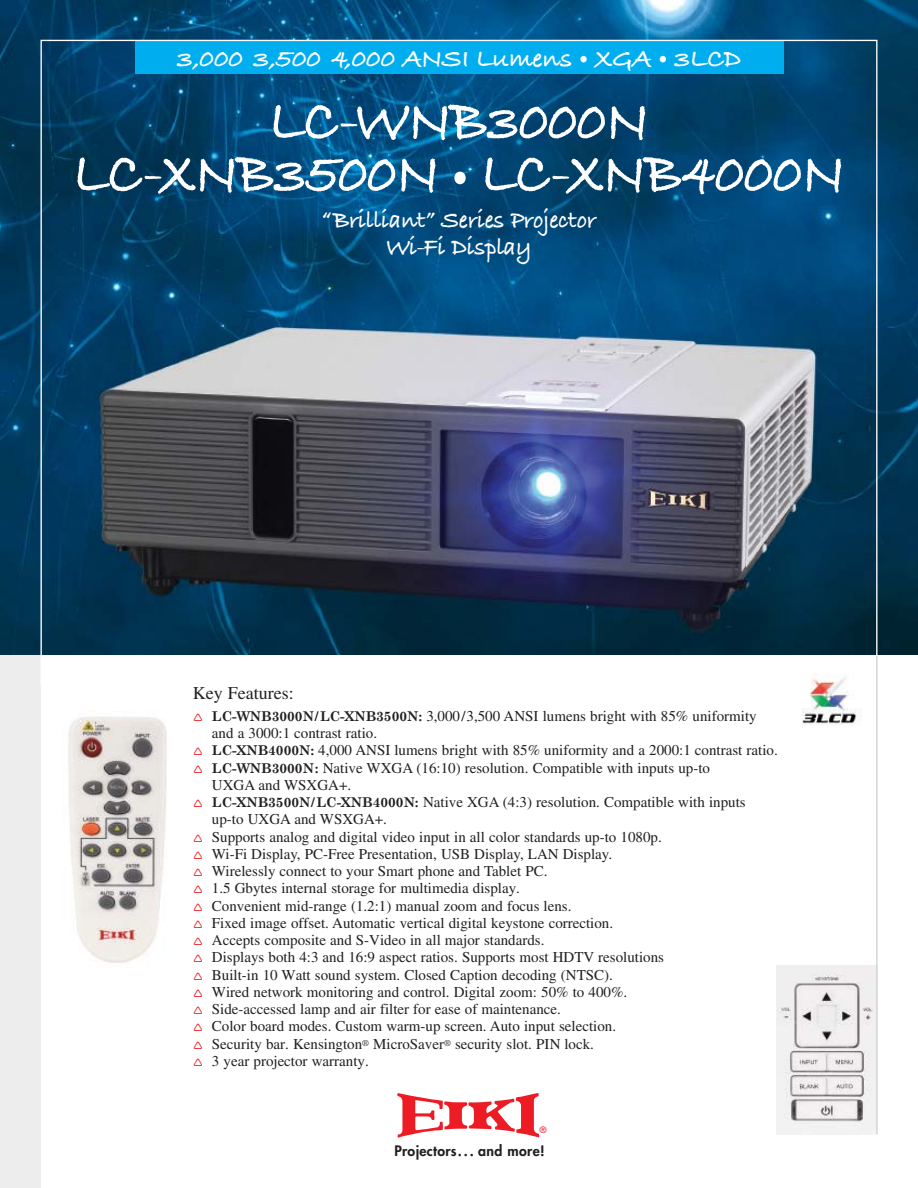
<style>
.page{position:relative;width:918px;height:1188px;background:#fff}
.page>*{position:absolute;margin:0;border:0;box-sizing:border-box;transform-origin:0 0}
.t1{font:61.5px/52.5px "Bradley Hand ITCTT Bold";letter-spacing:-.02em;color:#fff;text-align:center;scale:.9 1}
.t2{font:60px "EIKIPPT Logo";color:#ed1c24;scale:.9 1}
.t3{font:27px "Bradley Hand ITCTT Bold";letter-spacing:-.01em;color:#fff}
.t4{font:25.5px/27px "Bradley Hand ITCTT Bold";letter-spacing:-.01em;color:#fff;text-align:center;scale:.95 1}
.t5{font:18px "Times";color:#231f20}
.t6{font:15px/17.2px "Times";color:#231f20}
.t7{font:800 14.1px "Futura";letter-spacing:.025em;color:#231f20}
.t8{font:9px "Helvetica";color:#ed1c24}
.s1{font-size:30px}
.s2{font-family:"Century Schoolbook";font-weight:700;font-size:13.5px}
</style>
<div class="page">
<img style="left:68px;top:711px;width:99px;height:252px">
<div style="left:0;top:653px;width:40px;height:535px;background:#ededee"></div>
<img style="left:0;top:0;width:918px;height:655px">
<div style="left:135px;top:40px;width:648px;height:34px;background:#00aeef"></div>
<img style="left:802px;top:677px;width:59px;height:49px">
<img style="left:777px;top:965px;width:99px;height:169px">
<hr style="left:876px;top:656px;width:2px;height:478px;background:#d1d3d4">
<h3 class="t3" style="left:177px;top:43px;width:566px">3,000 3,500 4,000 ANSI Lumens <span class="s1">•</span> XGA <span class="s1">•</span> 3LCD</h3>
<h1 class="t1" style="left:73px;top:98px;width:859px">LC-WNB3000N<br>LC-XNB3500N • LC-XNB4000N</h1>
<h3 class="t4" style="left:322px;top:208px;width:291px">“Brilliant” Series Projector<br>Wi-Fi Display</h3>
<p class="t5" style="left:193px;top:686px;width:102px">Key Features:</p>
<p class="t6" style="left:212px;top:709px;width:567px"><span class="s2">LC-WNB3000N/LC-XNB3500N:</span> 3,000/3,500 ANSI lumens bright with 85% uniformity and a 3000:1 contrast ratio.<br><span class="s2">LC-XNB4000N:</span> 4,000 ANSI lumens bright with 85% uniformity and a 2000:1 contrast ratio.<br><span class="s2">LC-WNB3000N:</span> Native WXGA (16:10) resolution. Compatible with inputs up-to<br>UXGA and WSXGA+.<br><span class="s2">LC-XNB3500N/LC-XNB4000N:</span> Native XGA (4:3) resolution. Compatible with inputs up-to UXGA and WSXGA+.<br>Supports analog and digital video input in all color standards up-to 1080p.<br>Wi-Fi Display, PC-Free Presentation, USB Display, LAN Display.<br>Wirelessly connect to your Smart phone and Tablet PC.<br>1.5 Gbytes internal storage for multimedia display.<br>Convenient mid-range (1.2:1) manual zoom and focus lens.<br>Fixed image offset. Automatic vertical digital keystone correction.<br>Accepts composite and S-Video in all major standards.<br>Displays both 4:3 and 16:9 aspect ratios. Supports most HDTV resolutions<br>Built-in 10 Watt sound system. Closed Caption decoding (NTSC).<br>Wired network monitoring and control. Digital zoom: 50% to 400%.<br>Side-accessed lamp and air filter for ease of maintenance.<br>Color board modes. Custom warm-up screen. Auto input selection.<br>Security bar. Kensington<sup>®</sup> MicroSaver<sup>®</sup> security slot. PIN lock.<br>3 year projector warranty.</p>
<h2 class="t2" style="left:396px;top:1084px;width:161px">2345</h2>
<p class="t8" style="left:540px;top:1126px;width:8px">®</p>
<p class="t7" style="left:394px;top:1144px;width:152px">Projectors... and more!</p>
</div>
